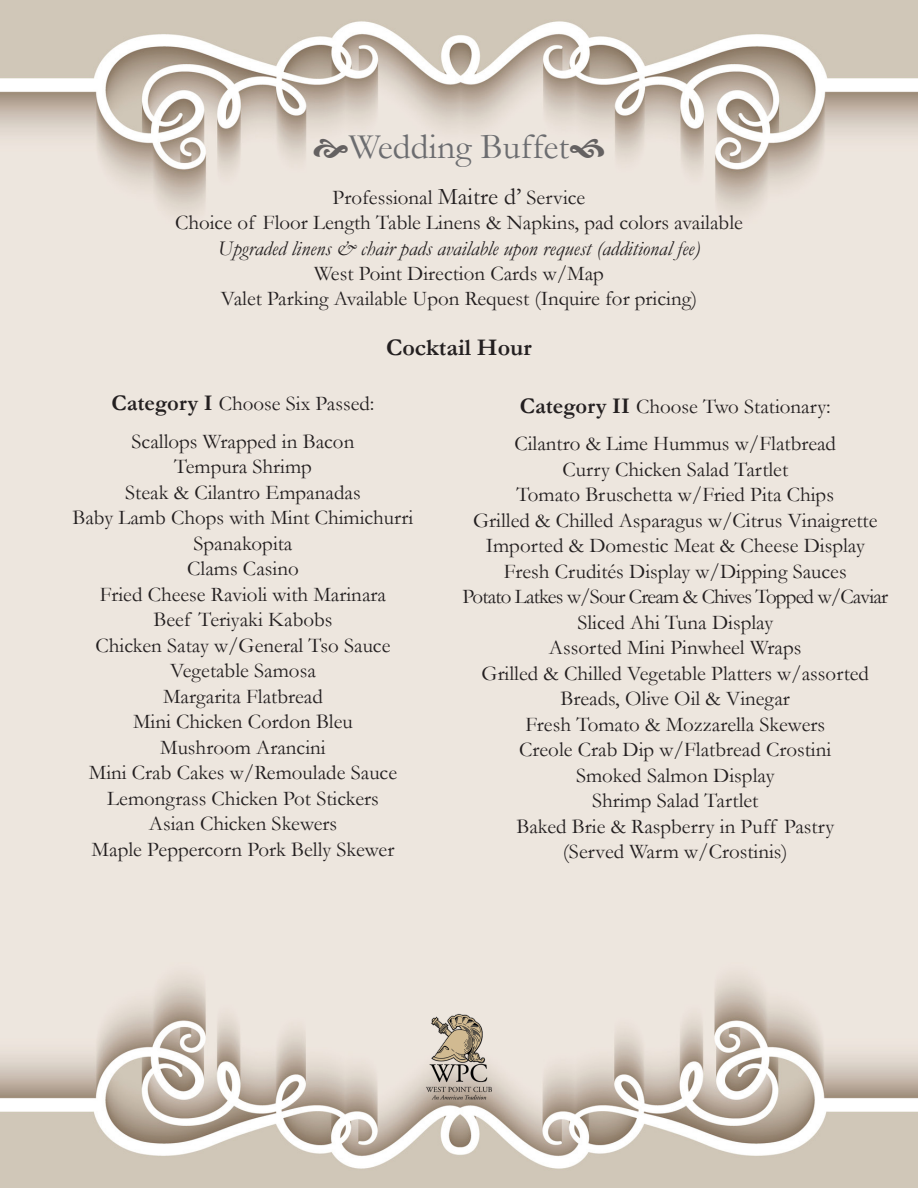
<style>
.page{position:relative;width:918px;height:1188px;background:#fff}
.page>*{position:absolute;margin:0;border:0;box-sizing:border-box;transform-origin:0 0}
.t1{font:36px "Garamond";color:#6c6d70}
.t2{font:700 24px "Garamond";color:#231f20}
.t3{font:21px/25.5px "Garamond";color:#231f20;text-align:center}
.s1{font-size:24px}
.s2{font-style:italic}
.s3{font-weight:700;font-size:22.5px}
</style>
<div class="page">
<div style="left:0;top:214px;width:918px;height:760px;background:#ede6de"></div>
<img style="left:0;top:0;width:918px;height:214px">
<img style="left:0;top:974px;width:918px;height:214px">
<img style="left:415px;top:1003px;width:88px;height:103px">
<svg style="left:314px;top:138px;width:34px;height:20px"></svg>
<svg style="left:570px;top:138px;width:34px;height:20px"></svg>
<p class="t1" style="left:349px;top:122px;width:222px">Wedding Buffet</p>
<p class="t3" style="left:333px;top:184px;width:254px">Professional <span class="s1">Maitre d’</span> Service</p>
<p class="t3" style="left:175px;top:210px;width:569px">Choice of Floor Length Table Linens &amp; Napkins, pad colors available <span class="s2">Upgraded linens &amp; chair pads available upon request (additional fee)<br></span>West Point Direction Cards w/Map<br>Valet Parking Available Upon Request (Inquire for pricing)</p>
<p class="t2" style="left:386px;top:331px;width:147px">Cocktail Hour</p>
<p class="t3" style="left:111px;top:391px;width:265px"><span class="s3">Category I</span> Choose Six Passed:</p>
<p class="t3" style="left:73px;top:428px;width:342px">Scallops Wrapped in Bacon<br>Tempura Shrimp<br>Steak &amp; Cilantro Empanadas<br>Baby Lamb Chops with Mint Chimichurri<br>Spanakopita<br>Clams Casino<br>Fried Cheese Ravioli with Marinara<br>Beef Teriyaki Kabobs<br>Chicken Satay w/General Tso Sauce<br>Vegetable Samosa<br>Margarita Flatbread<br>Mini Chicken Cordon Bleu<br>Mushroom Arancini<br>Mini Crab Cakes w/Remoulade Sauce<br>Lemongrass Chicken Pot Stickers<br>Asian Chicken Skewers<br>Maple Peppercorn Pork Belly Skewer</p>
<p class="t3" style="left:520px;top:393px;width:312px"><span class="s3">Category II</span> Choose Two Stationary:</p>
<p class="t3" style="left:462px;top:430px;width:427px">Cilantro &amp; Lime Hummus w/Flatbread<br>Curry Chicken Salad Tartlet<br>Tomato Bruschetta w/Fried Pita Chips<br>Grilled &amp; Chilled Asparagus w/Citrus Vinaigrette Imported &amp; Domestic Meat &amp; Cheese Display Fresh Crudités Display w/Dipping Sauces<br>Potato Latkes w/Sour Cream &amp; Chives Topped w/Caviar Sliced Ahi Tuna Display<br>Assorted Mini Pinwheel Wraps<br>Grilled &amp; Chilled Vegetable Platters w/assorted Breads, Olive Oil &amp; Vinegar<br>Fresh Tomato &amp; Mozzarella Skewers<br>Creole Crab Dip w/Flatbread Crostini<br>Smoked Salmon Display<br>Shrimp Salad Tartlet<br>Baked Brie &amp; Raspberry in Puff Pastry<br>(Served Warm w/Crostinis)</p>
</div>
